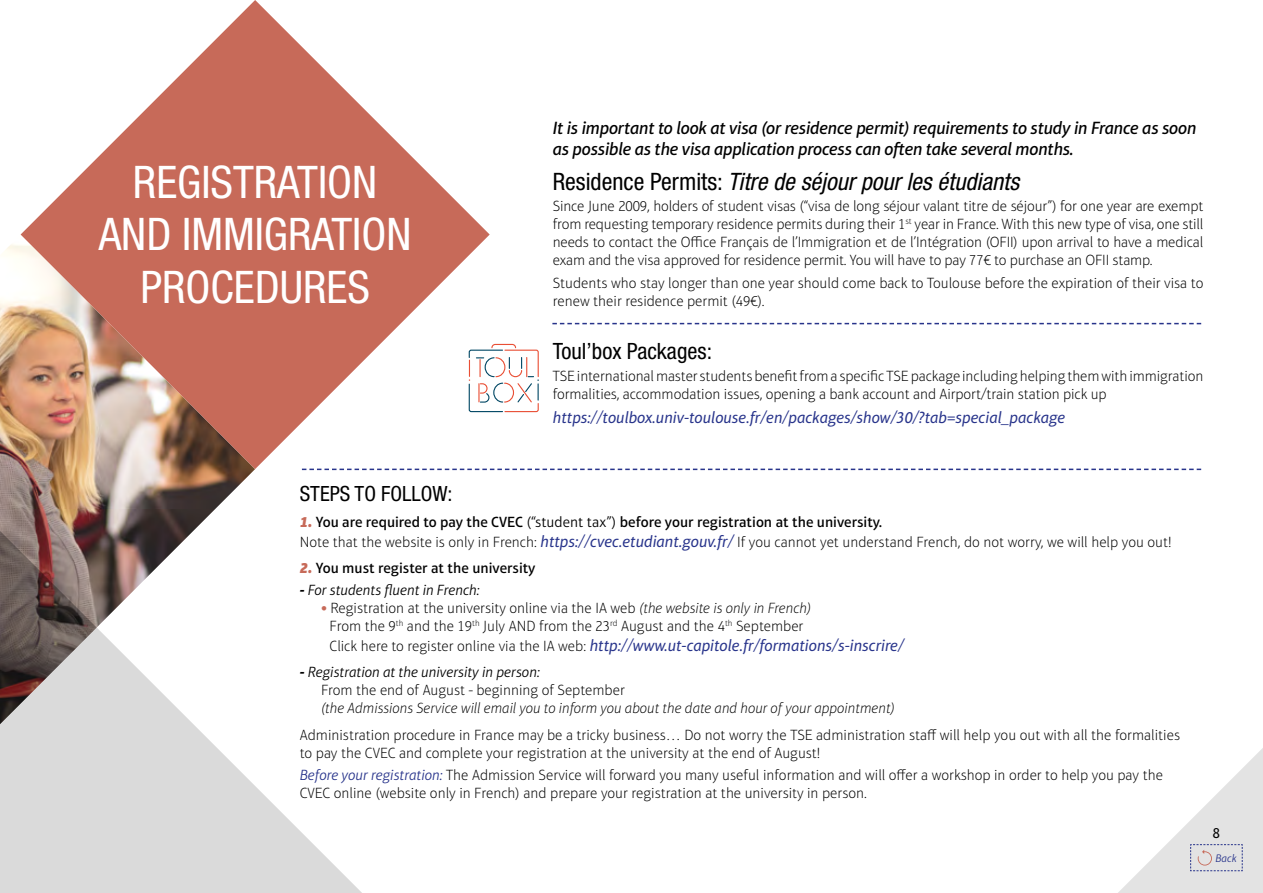
<style>
.page{position:relative;width:1263px;height:893px;background:#fff}
.page>*{position:absolute;margin:0;border:0;box-sizing:border-box;transform-origin:0 0}
.t1{font:condensed 45px "Helvetica Neue LT Pro";color:#fff}
.t2{font:italic condensed 24px "Helvetica Neue LT Pro";color:#000}
.t3{font:condensed 22.5px "Helvetica Neue LT Pro";color:#000}
.t4{font:condensed 21px "Helvetica Neue LT Pro";color:#000}
.t5{font:italic 500 18px/21px "Aptifer Sans LT Pro";letter-spacing:-.01em;color:#000}
.t6{font:italic 16.5px "Aptifer Sans LT Pro";color:#28348b}
.t7{font:100 15px/18px "Aptifer Sans LT Pro";color:#000}
.t8{font:italic 100 15px "Aptifer Sans LT Pro";color:#000}
.t9{font:500 15px "Aptifer Sans LT Pro";color:#000}
.t10{font:italic 300 15px "Aptifer Sans LT Pro";color:#000}
.t11{font:15px "Aptifer Sans LT Pro";color:#000}
.t12{font:italic 300 11.1px "Aptifer Sans LT Pro";color:#28348b}
.s1{font-style:normal}
.s2{font-weight:900;font-style:italic;color:#c76a59}
.s3{font-weight:500}
.s4{font-weight:300}
.s5{font-weight:400;font-style:italic;font-size:16.5px;color:#28348b}
.s6{font-weight:700}
.s7{font-weight:900;color:#c76a59}
.s8{font-style:italic}
.s9{font-weight:100;font-style:normal;font-size:15px;color:#000}
.s10{font-weight:700;font-style:italic}
.s11{font-weight:300;font-style:italic}
.s12{font-weight:300;font-style:italic;color:#28348b}
</style>
<div class="page">
<svg style="left:490px;top:343px;width:49px;height:70px"></svg>
<svg style="left:0;top:724px;width:362px;height:169px;fill:#dadada"></svg>
<img style="left:0;top:244px;width:255px;height:480px">
<svg style="left:21px;top:0;width:469px;height:469px;fill:#c76a59"></svg>
<svg style="left:0;top:512px;width:97px;height:228px;background:#8b7c79"></svg>
<svg style="left:1118px;top:748px;width:145px;height:145px"></svg>
<svg style="left:552px;top:323px;width:649px;height:1px"></svg>
<svg style="left:302px;top:469px;width:899px;height:1px"></svg>
<h1 class="t1" style="left:133px;top:156px;width:65px">REGISTR</h1>
<h1 class="t1" style="left:277px;top:156px;width:41px">ATION</h1>
<h1 class="t1" style="left:99px;top:209px;width:314px">AND Immigration</h1>
<h1 class="t1" style="left:141px;top:261px;width:231px">procedures</h1>
<p class="t5" style="left:553px;top:117px;width:645px">It is important to look at visa (or residence permit) requirements to study in France as soon as possible as the visa application process can often take several months.</p>
<h2 class="t2" style="left:553px;top:167px;width:468px"><span class="s1">Residence Permits:</span> Titre de séjour pour les étudiants</h2>
<p class="t7" style="left:553px;top:197px;width:652px;text-align:justify">Since June 2009, holders of student visas (“visa de long séjour valant titre de séjour”) for one year are exempt from requesting temporary residence permits during their 1<sup>st</sup> year in France. With this new type of visa, one still needs to contact the Office Français de l’Immigration et de l’Intégration (OFII) upon arrival to have a medical exam and the visa approved for residence permit. You will have to pay 77€ to purchase an OFII stamp.</p>
<p class="t7" style="left:553px;top:274px;width:652px">Students who stay longer than one year should come back to Toulouse before the expiration of their visa to renew their residence permit (49€).</p>
<h3 class="t3" style="left:553px;top:338px;width:161px">Toul’box Packages:</h3>
<p class="t7" style="left:553px;top:367px;width:652px">TSE international master students benefit from a specific TSE package including helping them with immigration formalities, accommodation issues, opening a bank account and Airport/train station pick up</p>
<p class="t6" style="left:553px;top:408px;width:514px">https://toulbox.univ-toulouse.fr/en/packages/show/30/?tab=special_package</p>
<h3 class="t4" style="left:300px;top:481px;width:154px">STEPS TO FO LLOW:</h3>
<p class="t7" style="left:300px;top:512px;width:873px;line-height:19.5px"><span class="s2">1.</span> <span class="s3">You are required to pay the CVEC</span> <span class="s4">(“student tax”)</span> <span class="s3">before your registration at the university.<br></span>Note that the website is only in French: <span class="s5">https://cvec.etudiant.gouv.fr/</span> If you cannot yet understand French, do not worry, we will help you out!</p>
<p class="t9" style="left:300px;top:559px;width:237px"><span class="s2">2.</span> You must register at the university</p>
<p class="t10" style="left:300px;top:582px;width:181px"><span class="s6">-</span> For students fluent in French:</p>
<p class="t7" style="left:321px;top:599px;width:492px;text-align:center"><span class="s7">•</span> Registration at the university online via the IA web <span class="s8">(the website is only in French)<br></span>From the 9<sup>th</sup> and the 19<sup>th</sup> July AND from the 23<sup>rd</sup> August and the 4<sup>th</sup> September</p>
<p class="t6" style="left:330px;top:636px;width:576px"><span class="s9">Click here to register online via the IA web:</span> http://www.ut-capitole.fr/formations/s-inscrire/</p>
<p class="t7" style="left:321px;top:663px;width:305px;text-indent:-21px"><span class="s10">-</span> <span class="s11">Registration at the university in person:<br></span>From the end of August - beginning of September</p>
<p class="t8" style="left:321px;top:700px;width:575px">(the Admissions Service will email you to inform you about the date and hour of your appointment)</p>
<p class="t7" style="left:300px;top:726px;width:882px">Administration procedure in France may be a tricky business… Do not worry the TSE administration staff will help you out with all the formalities to pay the CVEC and complete your registration at the university at the end of August!</p>
<p class="t7" style="left:300px;top:766px;width:865px"><span class="s12">Before your registration:</span> The Admission Service will forward you many useful information and will offer a workshop in order to help you pay the<br>CVEC online (website only in French) and prepare your registration at the university in person.</p>
<p class="t11" style="left:1212px;top:824px;width:9px">8</p>
<p class="t12" style="left:1215px;top:852px;width:23px">Back</p>
</div>
